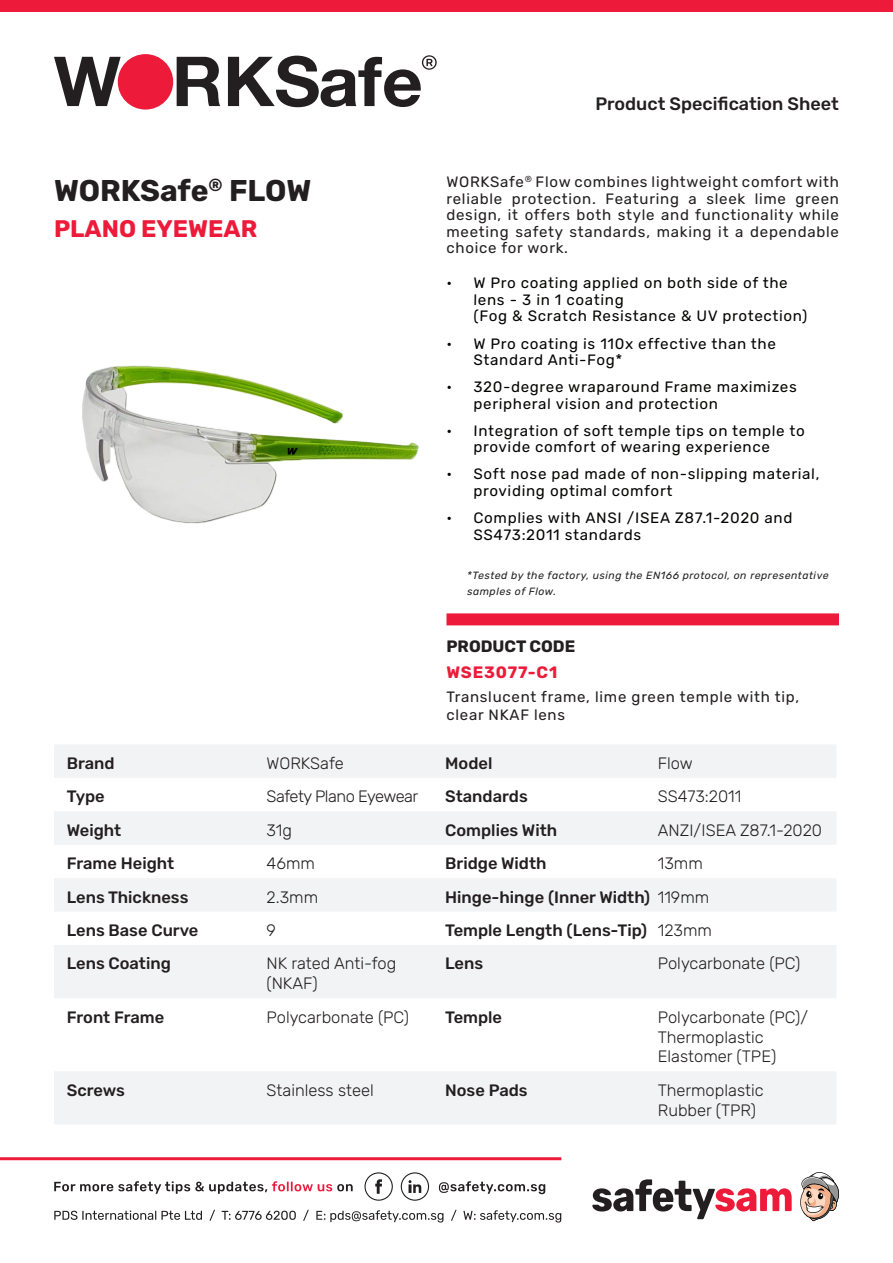
<style>
.page{position:relative;width:893px;height:1263px;background:#fff}
.page>*{position:absolute;margin:0;border:0;box-sizing:border-box;transform-origin:0 0}
.t1{font:700 30px "Rubik";letter-spacing:-.005em;color:#231f20}
.t2{font:700 24px "Rubik";color:#ed1a3a}
.t3{font:500 18px "Rubik";color:#231f20}
.t4{font:300 16.5px/19.8px "Rubik";color:#231f20}
.t5{font:500 16.5px "Rubik";color:#231f20}
.t6{font:300 16.5px "Rubik";letter-spacing:-.03em;color:#231f20}
.t7{font:700 16.5px "Rubik";color:#231f20}
.t8{font:700 16.5px "Rubik";letter-spacing:.05em;color:#ed1a3a}
.t9{font:15px/16.5px "Rubik";letter-spacing:.045em;color:#040503}
.t10{font:15px/16.5px "Rubik";letter-spacing:.05em;color:#231f20}
.t11{font:italic 10.5px/16.5px "Rubik";letter-spacing:.05em;color:#231f20}
</style>
<div class="page">
<svg style="left:54px;top:57px;width:67px;height:49px"></svg>
<svg style="left:177px;top:57px;width:43px;height:49px"></svg>
<div style="left:118px;top:54px;width:55px;height:56px;background:#ed1a3a;border-radius:50%"></div>
<svg style="left:228px;top:55px;width:209px;height:52px"></svg>
<div style="left:0;top:0;width:893px;height:12px;background:#ed1a3a"></div>
<hr style="left:0;top:1157px;width:561px;height:3px;background:#ed1a3a">
<svg style="left:592px;top:1179px;width:200px;height:40px"></svg>
<svg style="left:800px;top:1172px;width:39px;height:49px"></svg>
<svg style="left:54px;top:1210px;width:507px;height:12px"></svg>
<svg style="left:54px;top:1172px;width:491px;height:29px"></svg>
<svg style="left:54px;top:745px;width:782px;height:166px;fill:#f2f3f4"></svg>
<svg style="left:54px;top:945px;width:782px;height:179px;fill:#f2f3f4"></svg>
<div style="left:446px;top:613px;width:393px;height:12px;background:#ed1a3a"></div>
<img style="left:82px;top:365px;width:337px;height:159px">
<svg style="left:288px;top:448px;width:10px;height:7px"></svg>
<p class="t1" style="left:54px;top:174px;width:259px">WORKSafe<sup>®</sup> FLOW</p>
<p class="t2" style="left:54px;top:214px;width:205px">PLANO EYEWEAR</p>
<p class="t3" style="left:595px;top:90px;width:245px">Product Specification Sheet</p>
<p class="t10" style="left:446px;top:175px;width:394px;text-align:justify">WORKSafe<sup>®</sup> Flow combines lightweight comfort with reliable protection. Featuring a sleek lime green design, it offers both style and functionality while meeting safety standards, making it a dependable choice for work.</p>
<p class="t9" style="left:473px;top:276px;width:336px;text-indent:-27px">• W Pro coating applied on both side of the lens - 3 in 1 coating<br>(Fog &amp; Scratch Resistance &amp; UV protection)</p>
<p class="t9" style="left:473px;top:336px;width:304px;text-indent:-27px">• W Pro coating is 110x effective than the<br>Standard Anti-Fog*</p>
<p class="t9" style="left:473px;top:379px;width:325px;text-indent:-27px">• 320-degree wraparound Frame maximizes peripheral vision and protection</p>
<p class="t9" style="left:446px;top:423px;width:360px;text-align:center">• Integration of soft temple tips on temple to provide comfort of wearing experience</p>
<p class="t9" style="left:473px;top:467px;width:348px;text-indent:-27px">• Soft nose pad made of non-slipping material, providing optimal comfort</p>
<p class="t9" style="left:473px;top:510px;width:321px;text-indent:-27px">• Complies with ANSI /ISEA Z87.1-2020 and<br>SS473:2011 standards</p>
<p class="t11" style="left:467px;top:567px;width:363px">*Tested by the factory, using the EN166 protocol, on representative samples of Flow.</p>
<p class="t7" style="left:446px;top:636px;width:130px">PRODUCT CODE</p>
<p class="t8" style="left:446px;top:662px;width:112px">WSE3077-C1</p>
<p class="t10" style="left:446px;top:689px;width:354px;line-height:18px">Translucent frame, lime green temple with tip, clear NKAF lens</p>
<p class="t5" style="left:67px;top:751px;width:49px">Brand</p>
<p class="t4" style="left:267px;top:754px;width:79px">WORKSafe</p>
<p class="t5" style="left:445px;top:751px;width:49px">Model</p>
<p class="t4" style="left:658px;top:754px;width:37px">Flow</p>
<p class="t5" style="left:67px;top:784px;width:40px">Type</p>
<p class="t6" style="left:267px;top:785px;width:153px">Safety Plano Eyewear</p>
<p class="t5" style="left:445px;top:784px;width:84px">Standards</p>
<p class="t4" style="left:658px;top:787px;width:85px">SS473:2011</p>
<p class="t5" style="left:67px;top:818px;width:56px">Weight</p>
<p class="t4" style="left:267px;top:821px;width:27px">31g</p>
<p class="t5" style="left:445px;top:818px;width:113px">Complies With</p>
<p class="t4" style="left:658px;top:821px;width:166px">ANZI/ISEA Z87.1-2020</p>
<p class="t5" style="left:67px;top:851px;width:109px">Frame Height</p>
<p class="t4" style="left:267px;top:854px;width:50px">46mm</p>
<p class="t5" style="left:445px;top:851px;width:103px">Bridge Width</p>
<p class="t4" style="left:658px;top:854px;width:47px">13mm</p>
<p class="t5" style="left:67px;top:885px;width:123px">Lens Thickness</p>
<p class="t4" style="left:267px;top:888px;width:53px">2.3mm</p>
<p class="t5" style="left:445px;top:885px;width:207px">Hinge-hinge (Inner Width)</p>
<p class="t4" style="left:658px;top:888px;width:53px">119mm</p>
<p class="t5" style="left:67px;top:918px;width:133px">Lens Base Curve</p>
<p class="t4" style="left:267px;top:921px;width:11px">9</p>
<p class="t5" style="left:445px;top:918px;width:203px">Temple Length (Lens-Tip)</p>
<p class="t4" style="left:658px;top:921px;width:56px">123mm</p>
<p class="t5" style="left:67px;top:951px;width:106px">Lens Coating</p>
<p class="t4" style="left:267px;top:955px;width:131px">NK rated Anti-fog (NKAF)</p>
<p class="t5" style="left:445px;top:951px;width:40px">Lens</p>
<p class="t4" style="left:658px;top:955px;width:144px">Polycarbonate (PC)</p>
<p class="t5" style="left:67px;top:1005px;width:99px">Front Frame</p>
<p class="t4" style="left:267px;top:1008px;width:144px">Polycarbonate (PC)</p>
<p class="t5" style="left:445px;top:1005px;width:58px">Temple</p>
<p class="t4" style="left:658px;top:1008px;width:152px">Polycarbonate (PC)/<br>Thermoplastic<br>Elastomer (TPE)</p>
<p class="t5" style="left:67px;top:1078px;width:60px">Screws</p>
<p class="t4" style="left:267px;top:1081px;width:109px">Stainless steel</p>
<p class="t5" style="left:445px;top:1078px;width:84px">Nose Pads</p>
<p class="t4" style="left:658px;top:1081px;width:107px">Thermoplastic<br>Rubber (TPR)</p>
</div>
